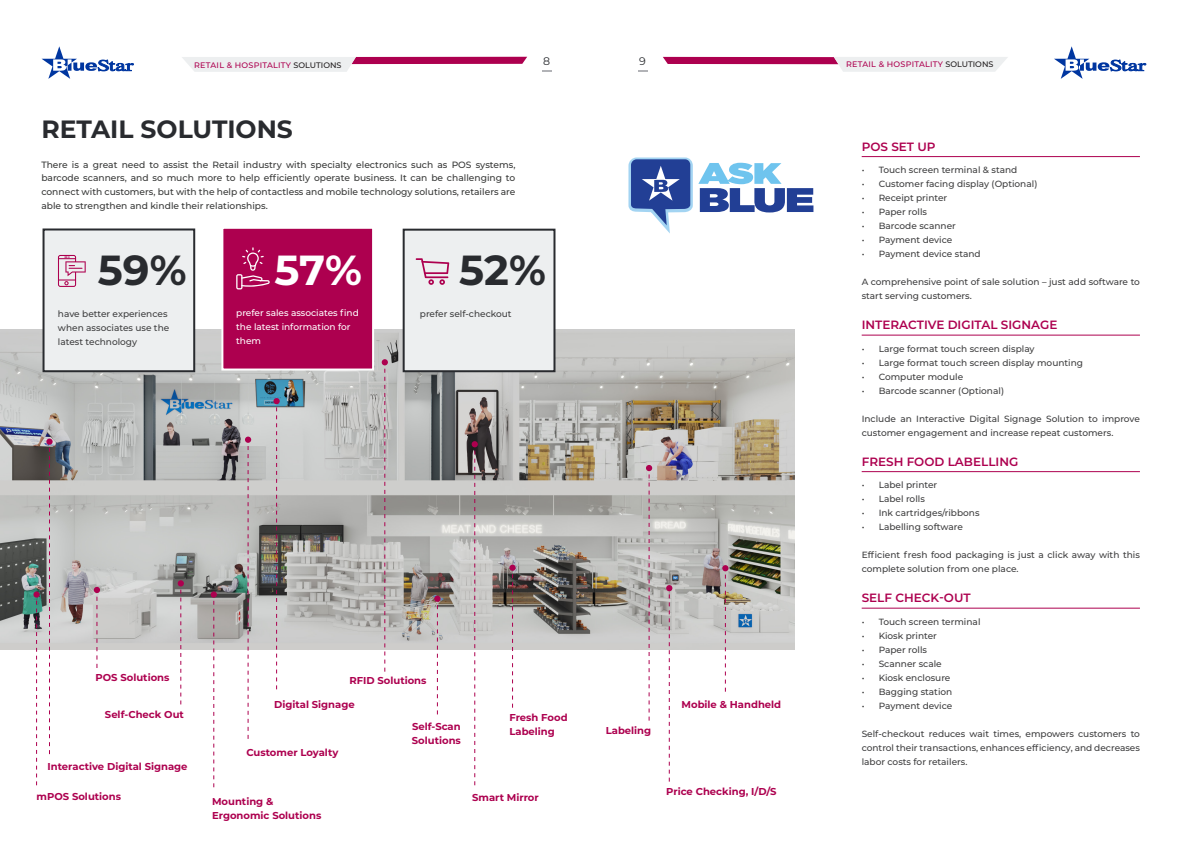
<style>
.page{position:relative;width:1191px;height:842px;background:#fff}
.page>*{position:absolute;margin:0;border:0;box-sizing:border-box;transform-origin:0 0}
.Headline{font:700 42px "Montserrat";color:#292b2f}
.Headline-2{font:700 42px "Montserrat";color:#fff}
.Headline-3{font:700 25px "Montserrat";color:#292b2f}
.Headline-Solution_Boxes{font:600 12px "Montserrat";color:#ad004f}
.t1{font:11px "Montserrat";color:#292b2f}
.Solutions{font:700 10px "Montserrat";color:#ad004f}
.Paragraph{font:500 9.1px/13.7px "Montserrat";color:#373837;text-align:justify}
.Paragraph-2{font:500 9px/14px "Montserrat";color:#3e3e3f}
.Paragraph-3{font:500 9px/14px "Montserrat";color:#fff}
.t2{font:500 8px "Montserrat";letter-spacing:.02em;color:#ad004f}
.s1{color:#231f20}
</style>
<div class="page">
<svg style="left:42px;top:46px;width:92px;height:33px"></svg>
<svg style="left:1054px;top:46px;width:92px;height:33px"></svg>
<img style="left:0;top:329px;width:794px;height:320px">
<svg style="left:182px;top:57px;width:345px;height:15px"></svg>
<svg style="left:542px;top:70px;width:10px;height:2px"></svg>
<svg style="left:663px;top:57px;width:345px;height:15px"></svg>
<svg style="left:638px;top:70px;width:9px;height:2px"></svg>
<svg style="left:36px;top:598px;width:1px;height:187px"></svg>
<svg style="left:33px;top:591px;width:7px;height:7px"></svg>
<svg style="left:94px;top:587px;width:6px;height:81px"></svg>
<svg style="left:434px;top:596px;width:6px;height:118px"></svg>
<svg style="left:213px;top:598px;width:1px;height:189px"></svg>
<div style="left:211px;top:591px;width:6px;height:7px;background:#ad004f;border-radius:50%"></div>
<svg style="left:509px;top:565px;width:6px;height:143px"></svg>
<svg style="left:666px;top:585px;width:6px;height:197px"></svg>
<svg style="left:722px;top:565px;width:6px;height:127px"></svg>
<svg style="left:245px;top:437px;width:6px;height:302px"></svg>
<svg style="left:276px;top:404px;width:1px;height:285px"></svg>
<div style="left:273px;top:398px;width:7px;height:6px;background:#ad004f;border-radius:50%"></div>
<svg style="left:474px;top:447px;width:1px;height:338px"></svg>
<div style="left:471px;top:441px;width:7px;height:6px;background:#ad004f;border-radius:50%"></div>
<svg style="left:646px;top:465px;width:6px;height:256px"></svg>
<svg style="left:382px;top:359px;width:6px;height:313px;background:#beadb3"></svg>
<svg style="left:178px;top:580px;width:6px;height:124px"></svg>
<svg style="left:49px;top:445px;width:1px;height:309px"></svg>
<svg style="left:46px;top:438px;width:7px;height:7px"></svg>
<div style="left:403px;top:229px;width:152px;height:143px;background:#edeff0;border:2px solid #292b2f"></div>
<div style="left:43px;top:228px;width:152px;height:144px;background:#edeff0;border:2px solid #292b2f"></div>
<div style="left:221px;top:227px;width:153px;height:143px;background:#ad004f;border:2px solid #fff"></div>
<svg style="left:58px;top:255px;width:28px;height:32px"></svg>
<svg style="left:416px;top:258px;width:33px;height:27px"></svg>
<svg style="left:236px;top:247px;width:34px;height:42px"></svg>
<hr style="left:861px;top:156px;width:279px;height:1px;background:#ad004f">
<hr style="left:861px;top:335px;width:279px;height:1px;background:#ad004f">
<hr style="left:861px;top:471px;width:279px;height:1px;background:#ad004f">
<hr style="left:861px;top:608px;width:279px;height:1px;background:#ad004f">
<svg style="left:628px;top:157px;width:185px;height:76px"></svg>
<p class="t2" style="left:194px;top:59px;width:149px">RETAIL &amp; HOSPITALITY <span class="s1">SOLUTIONS</span></p>
<p class="t1" style="left:543px;top:53px;width:9px">8</p>
<p class="t1" style="left:639px;top:54px;width:8px">9</p>
<p class="t2" style="left:846px;top:59px;width:149px">RETAIL &amp; HOSPITALITY <span class="s1">SOLUTIONS</span></p>
<p class="Headline-3" style="left:41px;top:111px;width:253px">RETAIL SOLUTIONS</p>
<p class="Paragraph" style="left:41px;top:157px;width:475px">There is a great need to assist the Retail industry with specialty electronics such as POS systems, barcode scanners, and so much more to help efficiently operate business. It can be challenging to connect with customers, but with the help of contactless and mobile technology solutions, retailers are able to strengthen and kindle their relationships.</p>
<p class="Headline" style="left:98px;top:240px;width:90px">59%</p>
<p class="Paragraph-2" style="left:58px;top:306px;width:113px">have better experiences when associates use the latest technology</p>
<p class="Headline-2" style="left:274px;top:240px;width:89px">57%</p>
<p class="Paragraph-3" style="left:236px;top:305px;width:124px">prefer sales associates find the latest information for them</p>
<p class="Headline" style="left:459px;top:240px;width:88px">52%</p>
<p class="Paragraph-2" style="left:420px;top:306px;width:93px">prefer self-checkout</p>
<p class="Solutions" style="left:95px;top:671px;width:75px">POS Solutions</p>
<p class="Solutions" style="left:105px;top:707px;width:80px">Self-Check Out</p>
<p class="Solutions" style="left:48px;top:759px;width:141px">Interactive Digital Signage</p>
<p class="Solutions" style="left:37px;top:789px;width:86px">mPOS Solutions</p>
<p class="Solutions" style="left:349px;top:673px;width:79px">RFID Solutions</p>
<p class="Solutions" style="left:274px;top:697px;width:82px">Digital Signage</p>
<p class="Solutions" style="left:246px;top:746px;width:94px">Customer Loyalty</p>
<p class="Solutions" style="left:412px;top:719px;width:50px">Self-Scan</p>
<p class="Solutions" style="left:412px;top:733px;width:50px">Solutions</p>
<p class="Solutions" style="left:509px;top:710px;width:60px">Fresh Food</p>
<p class="Solutions" style="left:509px;top:724px;width:47px">Labeling</p>
<p class="Solutions" style="left:606px;top:723px;width:47px">Labeling</p>
<p class="Solutions" style="left:212px;top:794px;width:63px">Mounting &amp;</p>
<p class="Solutions" style="left:212px;top:808px;width:111px">Ergonomic Solutions</p>
<p class="Solutions" style="left:472px;top:790px;width:68px">Smart Mirror</p>
<p class="Solutions" style="left:681px;top:697px;width:101px">Mobile &amp; Handheld</p>
<p class="Solutions" style="left:666px;top:784px;width:112px">Price Checking, I/D/S</p>
<p class="Headline-Solution_Boxes" style="left:861px;top:138px;width:75px">POS SET UP</p>
<p class="Paragraph-2" style="left:861px;top:163px;width:157px">• Touch screen terminal &amp; stand</p>
<p class="Paragraph-2" style="left:861px;top:177px;width:177px">• Customer facing display (Optional)</p>
<p class="Paragraph-2" style="left:861px;top:191px;width:87px">• Receipt printer</p>
<p class="Paragraph-2" style="left:861px;top:205px;width:67px">• Paper rolls</p>
<p class="Paragraph-2" style="left:861px;top:219px;width:96px">• Barcode scanner</p>
<p class="Paragraph-2" style="left:861px;top:233px;width:92px">• Payment device</p>
<p class="Paragraph-2" style="left:861px;top:247px;width:121px">• Payment device stand</p>
<p class="Paragraph-2" style="left:861px;top:275px;width:280px">A comprehensive point of sale solution – just add software to start serving customers.</p>
<p class="Headline-Solution_Boxes" style="left:861px;top:316px;width:197px">INTERACTIVE DIGITAL SIGNAGE</p>
<p class="Paragraph-2" style="left:861px;top:341px;width:174px">• Large format touch screen display</p>
<p class="Paragraph-2" style="left:861px;top:355px;width:223px">• Large format touch screen display mounting</p>
<p class="Paragraph-2" style="left:861px;top:369px;width:103px">• Computer module</p>
<p class="Paragraph-2" style="left:861px;top:383px;width:144px">• Barcode scanner (Optional)</p>
<p class="Paragraph-2" style="left:861px;top:411px;width:280px">Include an Interactive Digital Signage Solution to improve customer engagement and increase repeat customers.</p>
<p class="Headline-Solution_Boxes" style="left:861px;top:453px;width:158px">FRESH FOOD LABELLING</p>
<p class="Paragraph-2" style="left:861px;top:478px;width:77px">• Label printer</p>
<p class="Paragraph-2" style="left:861px;top:492px;width:65px">• Label rolls</p>
<p class="Paragraph-2" style="left:861px;top:506px;width:119px">• Ink cartridges/ribbons</p>
<p class="Paragraph-2" style="left:861px;top:520px;width:103px">• Labelling software</p>
<p class="Paragraph-2" style="left:861px;top:548px;width:280px">Efficient fresh food packaging is just a click away with this complete solution from one place.</p>
<p class="Headline-Solution_Boxes" style="left:861px;top:589px;width:110px">SELF CHECK-OUT</p>
<p class="Paragraph-2" style="left:861px;top:614px;width:120px">• Touch screen terminal</p>
<p class="Paragraph-2" style="left:861px;top:628px;width:77px">• Kiosk printer</p>
<p class="Paragraph-2" style="left:861px;top:642px;width:67px">• Paper rolls</p>
<p class="Paragraph-2" style="left:861px;top:656px;width:82px">• Scanner scale</p>
<p class="Paragraph-2" style="left:861px;top:670px;width:90px">• Kiosk enclosure</p>
<p class="Paragraph-2" style="left:861px;top:684px;width:92px">• Bagging station</p>
<p class="Paragraph-2" style="left:861px;top:698px;width:92px">• Payment device</p>
<p class="Paragraph-2" style="left:861px;top:726px;width:280px;text-align:justify">Self-checkout reduces wait times, empowers customers to control their transactions, enhances efficiency, and decreases labor costs for retailers.</p>
</div>
